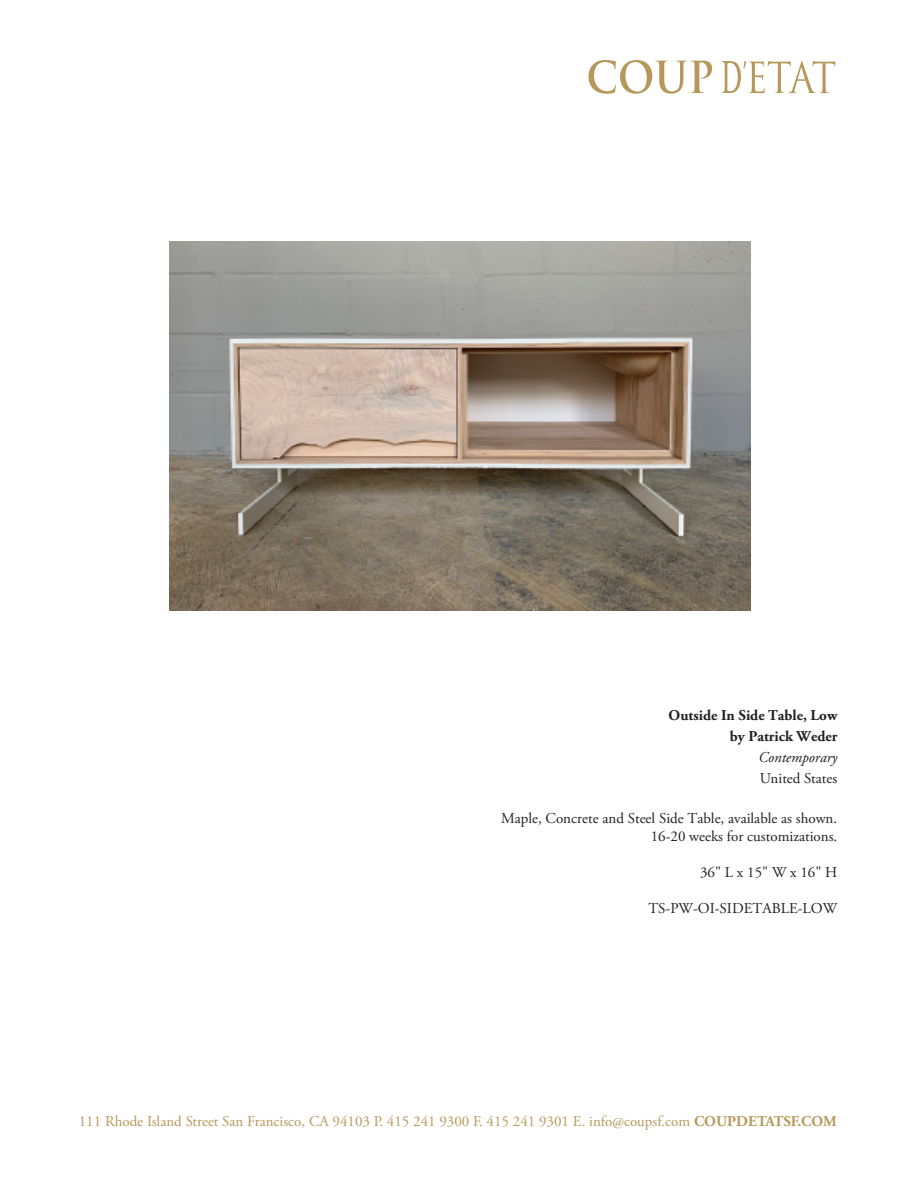
<style>
.page{position:relative;width:918px;height:1188px;background:#fff}
.page>*{position:absolute;margin:0;border:0;box-sizing:border-box;transform-origin:0 0}
.t1{font:15px/18px "Adobe Garamond Pro";color:#231f20;text-align:right}
.t2{font:15px "Adobe Garamond Pro";color:#b6995a}
.t3{font:700 15px/21px "Adobe Garamond Pro";color:#231f20;text-align:right}
.t4{font:italic 15px "Adobe Garamond Pro";color:#231f20}
.s1{font-weight:700}
</style>
<div class="page">
<svg style="left:588px;top:60px;width:124px;height:34px"></svg>
<svg style="left:722px;top:61px;width:113px;height:32px"></svg>
<img style="left:170px;top:242px;width:580px;height:369px">
<p class="t3" style="left:669px;top:705px;width:170px">Outside In Side Table, Low by Patrick Weder</p>
<p class="t4" style="left:758px;top:748px;width:80px">Contemporary</p>
<p class="t1" style="left:760px;top:770px;width:79px">United States</p>
<p class="t1" style="left:501px;top:809px;width:338px">Maple, Concrete and Steel Side Table, available as shown.<br>16-20 weeks for customizations.</p>
<p class="t1" style="left:700px;top:863px;width:139px">36" L x 15" W x 16" H</p>
<p class="t1" style="left:648px;top:899px;width:190px">TS-PW-OI-SIDETABLE-LOW</p>
<p class="t2" style="left:79px;top:1113px;width:760px">111 Rhode Island Street San Francisco, CA 94103 P. 415 241 9300 F. 415 241 9301 E. info@coupsf.com <span class="s1">COUPDETATSF.COM</span></p>
</div>
